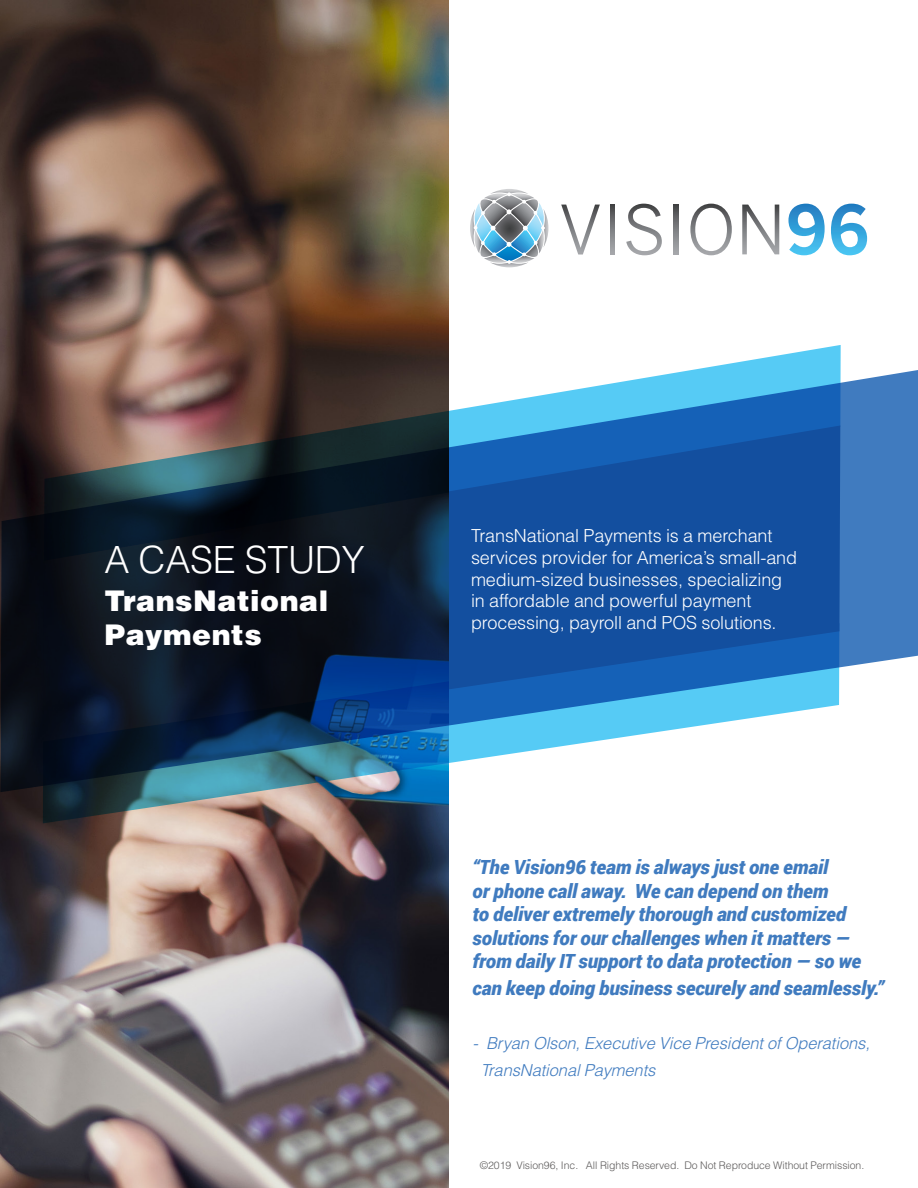
<style>
.page{position:relative;width:918px;height:1188px;background:#fff}
.page>*{position:absolute;margin:0;border:0;box-sizing:border-box;transform-origin:0 0}
.t1{font:300 37.5px "Helvetica LT Std";letter-spacing:-.005em;color:#fff}
.t2{font:900 28.5px/34.2px "Helvetica LT Std";letter-spacing:.02em;color:#fff}
.t3{font:italic 900 19.5px/23.4px "Roboto";letter-spacing:-.005em;color:#407bbf}
.t4{font:300 18px/21.6px "Helvetica LT Std";letter-spacing:-.005em;color:#fff}
.t5{font:italic 300 16.5px/27px "Helvetica LT Std";letter-spacing:-.005em;color:#407bbf}
.t6{font:300 10.5px "Helvetica LT Std";letter-spacing:-.005em;color:#5e5c5c}
</style>
<div class="page">
<img style="left:0;top:0;width:448px;height:1188px">
<svg style="left:43px;top:792px;width:406px;height:31px;background:#6a6e71"></svg>
<svg style="left:0;top:353px;width:918px;height:439px;background:#3d5f82"></svg>
<svg style="left:470px;top:189px;width:78px;height:78px"></svg>
<svg style="left:561px;top:205px;width:39px;height:50px"></svg>
<svg style="left:610px;top:205px;width:5px;height:49px"></svg>
<svg style="left:626px;top:204px;width:36px;height:51px"></svg>
<svg style="left:674px;top:205px;width:5px;height:49px"></svg>
<svg style="left:690px;top:204px;width:42px;height:51px"></svg>
<svg style="left:742px;top:205px;width:37px;height:49px"></svg>
<svg style="left:788px;top:204px;width:37px;height:51px"></svg>
<svg style="left:831px;top:204px;width:36px;height:51px"></svg>
<p class="t1" style="left:105px;top:536px;width:262px">A CASE STUDY</p>
<p class="t2" style="left:105px;top:583px;width:225px">TransNational<br>Payments</p>
<p class="t4" style="left:471px;top:525px;width:328px">TransNational Payments is a merchant services provider for America’s small-and medium-sized businesses, specializing in affordable and powerful payment processing, payroll and POS solutions.</p>
<p class="t3" style="left:473px;top:855px;width:390px">“The Vision96 team is always just one email<br>or phone call away. We can depend on them<br>to deliver extremely thorough and customized solutions for our challenges when it matters — from daily IT support to data protection — so we</p>
<p class="t3" style="left:473px;top:975px;width:413px">can keep doing business securely and seamlessly.”</p>
<p class="t5" style="left:481px;top:1030px;width:391px;text-indent:-8px">- Bryan Olson, Executive Vice President of Operations,<br>TransNational Payments</p>
<p class="t6" style="left:480px;top:1158px;width:386px">©2019 Vision96, Inc. All Rights Reserved. Do Not Reproduce Without Permission.</p>
</div>
